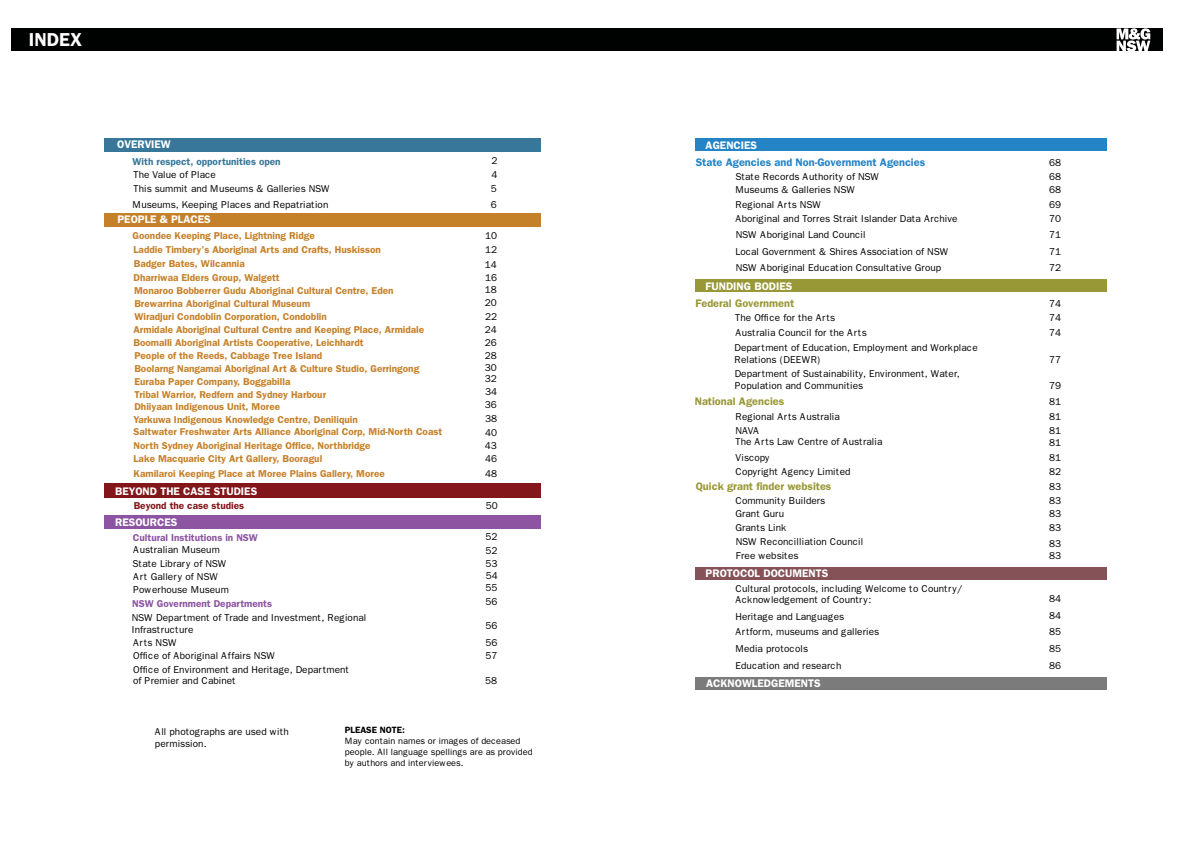
<style>
.page{position:relative;width:1191px;height:842px;background:#fff}
.page>*{position:absolute;margin:0;border:0;box-sizing:border-box;transform-origin:0 0}
.t1{font:600 18.8px "Franklin Gothic";color:#fff}
.t2{font:600 11px "Franklin Gothic";color:#fff}
.t3{font:600 11px "Franklin Gothic";color:#999836}
.t4{font:600 11px "Franklin Gothic";color:#2484c6}
.t5{font:10px/13.1px "Franklin Gothic";color:#000}
.t6{font:600 10px/13px "Franklin Gothic";color:#c5812a}
.t7{font:600 10px "Franklin Gothic";color:#8d54a2}
.t8{font:600 10px "Franklin Gothic";color:#38779a}
.t9{font:600 10px "Franklin Gothic";color:#83161b}
.t10{font:9.1px/11px "Franklin Gothic";color:#000}
.t11{font:600 9.1px "Franklin Gothic";color:#000}
</style>
<div class="page">
<div style="left:465px;top:28px;width:697px;height:23px;background:#000101"></div>
<svg style="left:1116px;top:28px;width:34px;height:23px"></svg>
<div style="left:695px;top:138px;width:411px;height:13px;background:#2484c6"></div>
<div style="left:695px;top:279px;width:411px;height:13px;background:#999836"></div>
<div style="left:695px;top:567px;width:411px;height:12px;background:#845257"></div>
<div style="left:695px;top:677px;width:411px;height:13px;background:#7b7b7b"></div>
<div style="left:11px;top:28px;width:580px;height:23px;background:#000101"></div>
<div style="left:104px;top:138px;width:437px;height:13px;background:#38779a"></div>
<div style="left:104px;top:213px;width:437px;height:13px;background:#c5812a"></div>
<div style="left:104px;top:484px;width:437px;height:14px;background:#83161b"></div>
<div style="left:104px;top:515px;width:437px;height:14px;background:#8d54a2"></div>
<h1 class="t1" style="left:29px;top:28px;width:55px">INDEX</h1>
<p class="t2" style="left:117px;top:138px;width:55px">OVERVIEW</p>
<p class="t8" style="left:132px;top:155px;width:150px">With respect, opportunities open</p>
<p class="t5" style="left:133px;top:168px;width:198px;line-height:13.7px">The Value of Place<br>This summit and Museums &amp; Galleries NSW</p>
<p class="t5" style="left:133px;top:198px;width:197px">Museums, Keeping Places and Repatriation</p>
<p class="t2" style="left:117px;top:213px;width:95px">PEOPLE &amp; PLACES</p>
<p class="t6" style="left:133px;top:229px;width:250px;line-height:13.9px">Goondee Keeping Place, Lightning Ridge<br>Laddie Timbery’s Aboriginal Arts and Crafts, Huskisson Badger Bates, Wilcannia<br>Dharriwaa Elders Group, Walgett</p>
<p class="t6" style="left:133px;top:284px;width:292px">Monaroo Bobberrer Gudu Aboriginal Cultural Centre, Eden Brewarrina Aboriginal Cultural Museum<br>Wiradjuri Condoblin Corporation, Condoblin<br>Armidale Aboriginal Cultural Centre and Keeping Place, Armidale Boomalli Aboriginal Artists Cooperative, Leichhardt<br>People of the Reeds, Cabbage Tree Island<br>Boolarng Nangamai Aboriginal Art &amp; Culture Studio, Gerringong</p>
<p class="t6" style="left:133px;top:375px;width:310px;line-height:12.5px">Euraba Paper Company, Boggabilla<br>Tribal Warrior, Redfern and Sydney Harbour<br>Dhiiyaan Indigenous Unit, Moree<br>Yarkuwa Indigenous Knowledge Centre, Deniliquin<br>Saltwater Freshwater Arts Alliance Aboriginal Corp, Mid-North Coast</p>
<p class="t6" style="left:134px;top:438px;width:253px;line-height:14.1px">North Sydney Aboriginal Heritage Office, Northbridge<br>Lake Macquarie City Art Gallery, Booragul<br>Kamilaroi Keeping Place at Moree Plains Gallery, Moree</p>
<p class="t2" style="left:115px;top:484px;width:144px">BEYOND THE CASE STUDIES</p>
<p class="t2" style="left:115px;top:516px;width:64px">RESOURCES</p>
<p class="t9" style="left:134px;top:500px;width:112px">Beyond the case studies</p>
<p class="t7" style="left:133px;top:531px;width:126px">Cultural Institutions in NSW</p>
<p class="t5" style="left:133px;top:543px;width:96px;line-height:13.4px">Australian Museum<br>State Library of NSW<br>Art Gallery of NSW</p>
<p class="t5" style="left:133px;top:583px;width:97px">Powerhouse Museum</p>
<p class="t7" style="left:132px;top:597px;width:141px">NSW Government Departments</p>
<p class="t5" style="left:133px;top:635px;width:144px;line-height:13.5px">Arts NSW<br>Office of Aboriginal Affairs NSW</p>
<p class="t5" style="left:132px;top:612px;width:236px;line-height:11.5px">NSW Department of Trade and Investment, Regional<br>Infrastructure</p>
<p class="t5" style="left:133px;top:664px;width:218px;line-height:11px">Office of Environment and Heritage, Department of Premier and Cabinet</p>
<p class="t5" style="left:491px;top:154px;width:8px;line-height:13.9px;text-align:justify">2<br>4<br>5</p>
<p class="t5" style="left:490px;top:198px;width:7px">6</p>
<p class="t5" style="left:485px;top:229px;width:14px;line-height:14.2px;text-align:justify">10<br>12<br>14</p>
<p class="t5" style="left:485px;top:271px;width:14px;text-align:justify">16<br>18<br>20<br>22<br>24<br>26<br>28</p>
<p class="t5" style="left:485px;top:362px;width:13px;line-height:11.3px">30<br>32</p>
<p class="t5" style="left:485px;top:385px;width:14px;line-height:13.6px;text-align:justify">34<br>36<br>38<br>40</p>
<p class="t5" style="left:485px;top:438px;width:14px;line-height:14.1px;text-align:justify">43<br>46<br>48</p>
<p class="t5" style="left:486px;top:499px;width:13px">50</p>
<p class="t5" style="left:485px;top:530px;width:14px;line-height:13.6px;text-align:justify">52<br>52<br>53</p>
<p class="t5" style="left:485px;top:570px;width:14px;line-height:11.9px">54<br>55</p>
<p class="t5" style="left:485px;top:595px;width:13px">56</p>
<p class="t5" style="left:485px;top:617px;width:13px;line-height:17px">56<br>56</p>
<p class="t5" style="left:485px;top:649px;width:13px">57</p>
<p class="t5" style="left:485px;top:674px;width:13px">58</p>
<p class="t5" style="left:155px;top:725px;width:135px;line-height:12px">All photographs are used with permission.</p>
<p class="t11" style="left:345px;top:725px;width:61px">PLEASE NOTE:</p>
<p class="t10" style="left:345px;top:736px;width:189px">May contain names or images of deceased people. All language spellings are as provided by authors and interviewees.</p>
<p class="t2" style="left:705px;top:138px;width:53px">AGENCIES</p>
<p class="t4" style="left:695px;top:156px;width:231px">State Agencies and Non-Government Agencies</p>
<p class="t5" style="left:735px;top:170px;width:146px">State Records Authority of NSW<br>Museums &amp; Galleries NSW</p>
<p class="t5" style="left:735px;top:198px;width:88px">Regional Arts NSW</p>
<p class="t5" style="left:735px;top:211px;width:224px;line-height:16px">Aboriginal and Torres Strait Islander Data Archive<br>NSW Aboriginal Land Council</p>
<p class="t5" style="left:735px;top:245px;width:215px">Local Government &amp; Shires Association of NSW</p>
<p class="t5" style="left:735px;top:261px;width:207px">NSW Aboriginal Education Consultative Group</p>
<p class="t2" style="left:705px;top:280px;width:88px">FUNDING BODIES</p>
<p class="t3" style="left:695px;top:296px;width:100px">Federal Government</p>
<p class="t5" style="left:734px;top:341px;width:245px;line-height:12px">Department of Education, Employment and Workplace<br>Relations (DEEWR)</p>
<p class="t5" style="left:734px;top:368px;width:227px;line-height:12px">Department of Sustainability, Environment, Water,<br>Population and Communities</p>
<p class="t5" style="left:735px;top:410px;width:106px;line-height:13.7px">Regional Arts Australia<br>NAVA</p>
<p class="t5" style="left:735px;top:434px;width:149px;line-height:15px">The Arts Law Centre of Australia<br>Viscopy<br>Copyright Agency Limited</p>
<p class="t5" style="left:735px;top:493px;width:129px;line-height:13.8px">Community Builders<br>Grant Guru<br>Grants Link<br>NSW Reconcilliation Council<br>Free websites</p>
<p class="t5" style="left:735px;top:311px;width:102px">The Office for the Arts</p>
<p class="t5" style="left:735px;top:326px;width:133px">Australia Council for the Arts</p>
<p class="t3" style="left:694px;top:395px;width:91px">National Agencies</p>
<p class="t3" style="left:695px;top:479px;width:137px">Quick grant finder websites</p>
<p class="t2" style="left:705px;top:567px;width:124px">PROTOCOL DOCUMENTS</p>
<p class="t5" style="left:735px;top:583px;width:229px;line-height:11px">Cultural protocols, including Welcome to Country/<br>Acknowledgement of Country:</p>
<p class="t5" style="left:735px;top:609px;width:145px;line-height:15.6px">Heritage and Languages<br>Artform, museums and galleries</p>
<p class="t5" style="left:735px;top:641px;width:107px;line-height:17px">Media protocols<br>Education and research</p>
<p class="t2" style="left:706px;top:677px;width:116px">ACKNOWLEDGEMENTS</p>
<p class="t5" style="left:1049px;top:156px;width:13px">68</p>
<p class="t5" style="left:1049px;top:182px;width:13px;line-height:14.8px">68<br>69</p>
<p class="t5" style="left:1049px;top:210px;width:13px;line-height:16.1px">70<br>71</p>
<p class="t5" style="left:1049px;top:244px;width:13px;line-height:15.9px">71<br>72</p>
<p class="t5" style="left:1049px;top:296px;width:13px;line-height:14.5px;text-align:justify">74<br>74<br>74</p>
<p class="t5" style="left:1049px;top:353px;width:13px">77</p>
<p class="t5" style="left:1049px;top:378px;width:13px;line-height:15.5px;text-align:justify">79<br>81<br>81</p>
<p class="t5" style="left:1049px;top:424px;width:13px;line-height:12.3px">81<br>81</p>
<p class="t5" style="left:1049px;top:450px;width:13px;line-height:14px">81<br>82</p>
<p class="t5" style="left:1049px;top:479px;width:13px;line-height:13.7px;text-align:justify">83<br>83<br>83<br>83</p>
<p class="t5" style="left:1049px;top:537px;width:13px;line-height:12.4px">83<br>83</p>
<p class="t5" style="left:1049px;top:590px;width:13px;line-height:16.4px;text-align:justify">84<br>84<br>85</p>
<p class="t5" style="left:1049px;top:641px;width:13px;line-height:17px">85<br>86</p>
<p class="t5" style="left:1049px;top:170px;width:13px">68</p>
</div>
